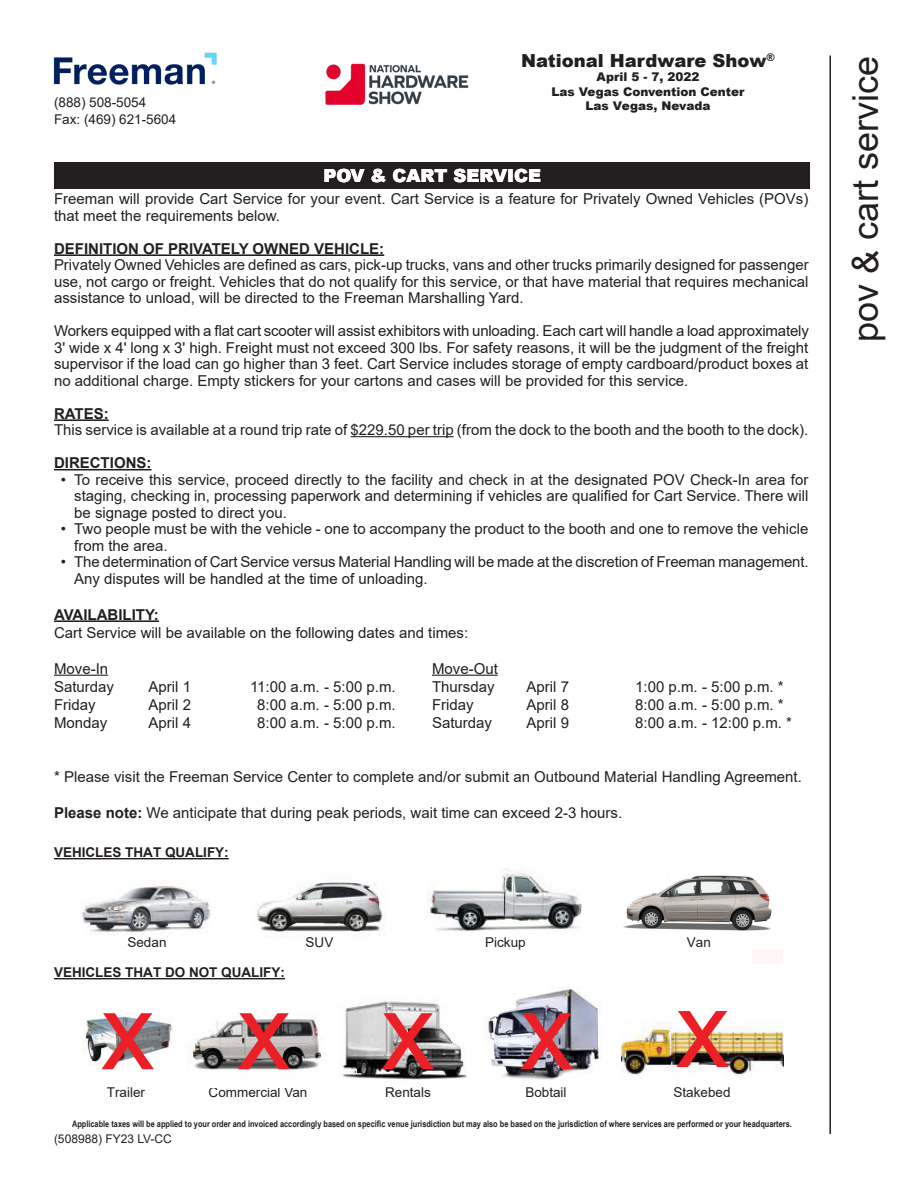
<style>
.page{position:relative;width:918px;height:1188px;background:#fff}
.page>*{position:absolute;margin:0;border:0;box-sizing:border-box;transform-origin:0 0}
.t1{font:108px "Arial";color:#ed1f26}
.t2{font:36px "Arial";color:#231f20}
.t3{font:900 18px "Arial";color:#231f20}
.t4{font:900 18px "Arial";color:#fff}
.t5{font:15px/16.5px "Arial";color:#231f20}
.t6{font:700 15px "Arial";color:#231f20}
.t7{font:13.5px/16.5px "Arial";color:#231f20}
.t8{font:700 13.5px "Arial";color:#231f20}
.t9{font:900 12px/14.4px "Arial";color:#231f20;text-align:center}
.t10{font:12px "Arial";color:#231f20}
.t11{font:700 9px "Arial Narrow";color:#231f20}
.s1{font-weight:700}
</style>
<div class="page">
<hr style="left:829px;top:55px;width:2px;height:1079px;background:#231f20">
<div style="left:55px;top:163px;width:754px;height:25px;background:#231f20"></div>
<div style="left:54px;top:162px;width:756px;height:27px;border:2px solid #231f20"></div>
<img style="left:81px;top:883px;width:131px;height:52px">
<img style="left:252px;top:882px;width:133px;height:52px">
<img style="left:428px;top:869px;width:154px;height:62px">
<img style="left:623px;top:875px;width:149px;height:56px">
<hr style="left:54px;top:858px;width:175px;height:1px;background:#231f20">
<hr style="left:54px;top:978px;width:231px;height:1px;background:#231f20">
<img style="left:83px;top:1016px;width:89px;height:50px">
<img style="left:339px;top:1001px;width:129px;height:79px">
<img style="left:484px;top:987px;width:117px;height:93px">
<img style="left:622px;top:1021px;width:161px;height:58px">
<img style="left:187px;top:1019px;width:139px;height:51px">
<div style="left:752px;top:949px;width:31px;height:14px;background:#fef7f6"></div>
<hr style="left:54px;top:254px;width:330px;height:2px;background:#231f20">
<hr style="left:54px;top:419px;width:55px;height:2px;background:#231f20">
<hr style="left:351px;top:436px;width:103px;height:1px;background:#231f20">
<hr style="left:54px;top:469px;width:98px;height:2px;background:#231f20">
<hr style="left:54px;top:620px;width:105px;height:2px;background:#231f20">
<hr style="left:54px;top:675px;width:54px;height:1px;background:#231f20">
<hr style="left:432px;top:675px;width:66px;height:1px;background:#231f20">
<img style="left:53px;top:52px;width:164px;height:33px">
<img style="left:325px;top:63px;width:144px;height:42px">
<p class="t7" style="left:54px;top:94px;width:124px">(888) 508-5054<br>Fax: (469) 621-5604</p>
<p class="t3" style="left:521px;top:47px;width:255px">National Hardware Show<sup>®</sup></p>
<p class="t9" style="left:551px;top:69px;width:195px">April 5 - 7, 2022<br>Las Vegas Convention Center<br>Las Vegas, Nevada</p>
<p class="t4" style="left:323px;top:163px;width:219px">POV &amp; CART SERVICE</p>
<p class="t5" style="left:54px;top:191px;width:756px">Freeman will provide Cart Service for your event. Cart Service is a feature for Privately Owned Vehicles (POVs) that meet the requirements below.</p>
<p class="t6" style="left:54px;top:238px;width:332px">DEFINITION OF PRIVATELY OWNED VEHICLE:</p>
<p class="t5" style="left:54px;top:257px;width:756px;text-align:justify">Privately Owned Vehicles are defined as cars, pick-up trucks, vans and other trucks primarily designed for passenger use, not cargo or freight. Vehicles that do not qualify for this service, or that have material that requires mechanical assistance to unload, will be directed to the Freeman Marshalling Yard.</p>
<p class="t5" style="left:54px;top:323px;width:756px;text-align:justify">Workers equipped with a flat cart scooter will assist exhibitors with unloading. Each cart will handle a load approximately 3' wide x 4' long x 3' high. Freight must not exceed 300 lbs. For safety reasons, it will be the judgment of the freight supervisor if the load can go higher than 3 feet. Cart Service includes storage of empty cardboard/product boxes at no additional charge. Empty stickers for your cartons and cases will be provided for this service.</p>
<p class="t6" style="left:54px;top:403px;width:56px">RATES:</p>
<p class="t5" style="left:54px;top:422px;width:756px">This service is available at a round trip rate of $229.50 per trip (from the dock to the booth and the booth to the dock).</p>
<p class="t6" style="left:54px;top:452px;width:99px">DIRECTIONS:</p>
<p class="t5" style="left:74px;top:471px;width:736px;text-align:justify;text-indent:-14px">• To receive this service, proceed directly to the facility and check in at the designated POV Check-In area for staging, checking in, processing paperwork and determining if vehicles are qualified for Cart Service. There will be signage posted to direct you.</p>
<p class="t5" style="left:74px;top:521px;width:736px;text-indent:-14px">• Two people must be with the vehicle - one to accompany the product to the booth and one to remove the vehicle from the area.</p>
<p class="t5" style="left:74px;top:554px;width:736px;text-indent:-14px">• The determination of Cart Service versus Material Handling will be made at the discretion of Freeman management.<br>Any disputes will be handled at the time of unloading.</p>
<p class="t6" style="left:54px;top:604px;width:106px">AVAILABILITY:</p>
<p class="t5" style="left:54px;top:624px;width:416px">Cart Service will be available on the following dates and times:</p>
<p class="t5" style="left:54px;top:660px;width:56px">Move-In</p>
<p class="t5" style="left:432px;top:660px;width:67px">Move-Out</p>
<p class="t5" style="left:54px;top:678px;width:62px">Saturday</p>
<p class="t5" style="left:148px;top:678px;width:44px">April 1</p>
<p class="t5" style="left:250px;top:678px;width:147px">11:00 a.m. - 5:00 p.m.</p>
<p class="t5" style="left:432px;top:678px;width:64px">Thursday</p>
<p class="t5" style="left:526px;top:678px;width:44px">April 7</p>
<p class="t5" style="left:635px;top:678px;width:150px">1:00 p.m. - 5:00 p.m. *</p>
<p class="t5" style="left:54px;top:696px;width:43px">Friday</p>
<p class="t5" style="left:148px;top:696px;width:44px">April 2</p>
<p class="t5" style="left:257px;top:696px;width:140px">8:00 a.m. - 5:00 p.m.</p>
<p class="t5" style="left:432px;top:696px;width:43px">Friday</p>
<p class="t5" style="left:526px;top:696px;width:44px">April 8</p>
<p class="t5" style="left:635px;top:696px;width:150px">8:00 a.m. - 5:00 p.m. *</p>
<p class="t5" style="left:54px;top:714px;width:55px">Monday</p>
<p class="t5" style="left:148px;top:714px;width:44px">April 4</p>
<p class="t5" style="left:257px;top:714px;width:140px">8:00 a.m. - 5:00 p.m.</p>
<p class="t5" style="left:432px;top:714px;width:62px">Saturday</p>
<p class="t5" style="left:526px;top:714px;width:44px">April 9</p>
<p class="t5" style="left:635px;top:714px;width:158px">8:00 a.m. - 12:00 p.m. *</p>
<p class="t5" style="left:54px;top:768px;width:749px">* Please visit the Freeman Service Center to complete and/or submit an Outbound Material Handling Agreement.</p>
<p class="t5" style="left:54px;top:804px;width:570px"><span class="s1">Please note:</span> We anticipate that during peak periods, wait time can exceed 2-3 hours.</p>
<p class="t8" style="left:54px;top:843px;width:176px">VEHICLES THAT QUALIFY:</p>
<p class="t7" style="left:127px;top:934px;width:41px">Sedan</p>
<p class="t7" style="left:306px;top:934px;width:29px">SUV</p>
<p class="t7" style="left:485px;top:934px;width:42px">Pickup</p>
<p class="t7" style="left:687px;top:934px;width:26px">Van</p>
<p class="t8" style="left:54px;top:963px;width:233px">VEHICLES THAT DO NOT QUALIFY:</p>
<h1 class="t1" style="left:101px;top:957px;width:630px">xxxx x</h1>
<p class="t7" style="left:107px;top:1084px;width:40px">Trailer</p>
<p class="t7" style="left:209px;top:1084px;width:100px">Commercial Van</p>
<p class="t7" style="left:385px;top:1084px;width:47px">Rentals</p>
<p class="t7" style="left:525px;top:1084px;width:43px">Bobtail</p>
<p class="t7" style="left:673px;top:1084px;width:59px">Stakebed</p>
<p class="t11" style="left:72px;top:1117px;width:721px">Applicable taxes will be applied to your order and invoiced accordingly based on specific venue jurisdiction but may also be based on the jurisdiction of where services are performed or your headquarters.</p>
<p class="t10" style="left:54px;top:1130px;width:119px">(508988) FY23 LV-CC</p>
<h2 class="t2" style="left:841px;top:342px;width:288px;rotate:-90deg">pov &amp; cart service</h2>
</div>
